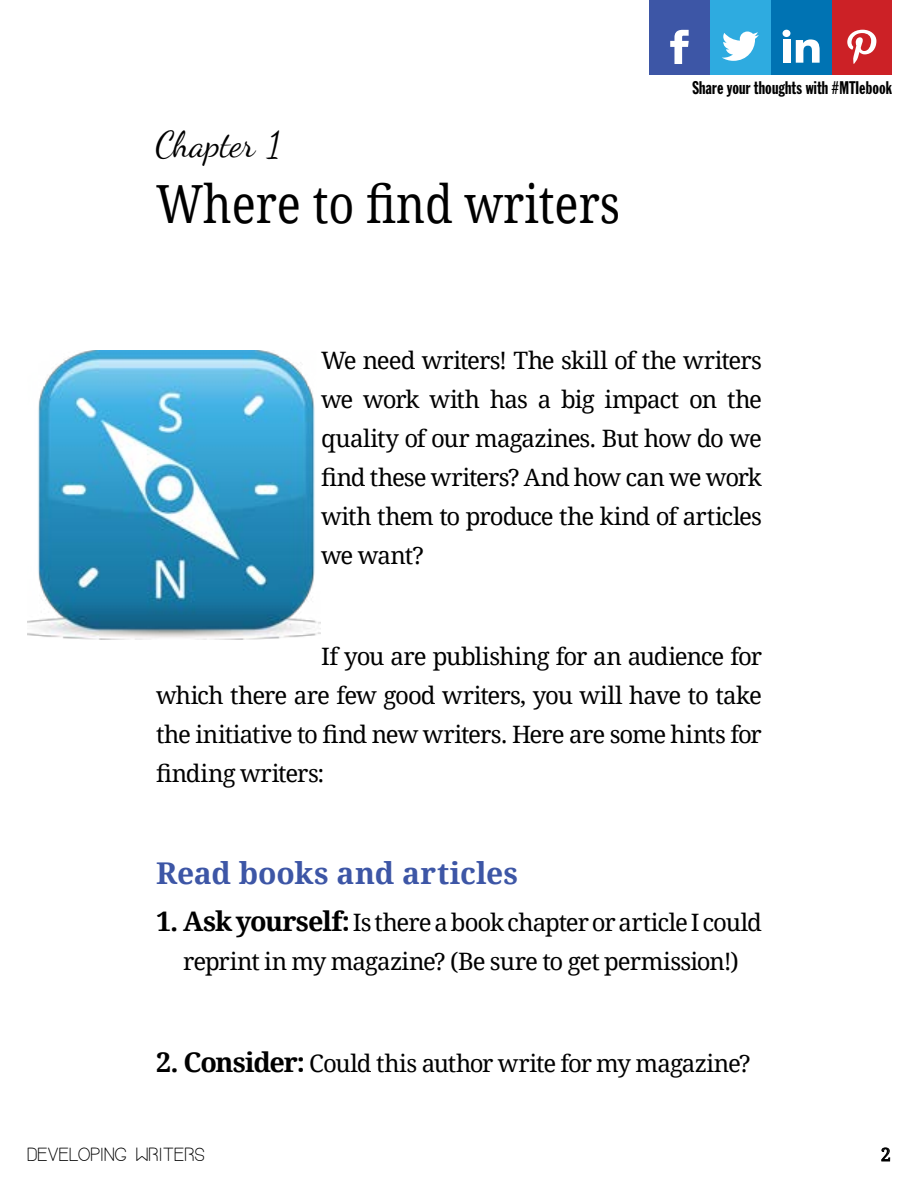
<style>
.page{position:relative;width:918px;height:1188px;background:#fff}
.page>*{position:absolute;margin:0;border:0;box-sizing:border-box;transform-origin:0 0}
.t1{font:52.65px "Droid Serif";color:#000;scale:.85 1}
.t2{font:36px "Dancing Script OT";color:#000}
.t3{font:700 30px "Droid Serif";color:#3d56a6}
.t4{font:24px/39px "Droid Serif";letter-spacing:-.04em;color:#000;text-align:justify}
.t5{font:18px "Franklin Gothic Extra Cond";letter-spacing:.01em;color:#000}
.t6{font:18px "Bavro";color:#000}
.t7{font:18px "Droid Serif";color:#000}
.s1{font-weight:700;font-size:27px}
</style>
<div class="page">
<svg style="left:881px;top:1147px;width:9px;height:15px"></svg>
<div style="left:831px;top:0;width:61px;height:75px;background:#cc2126"></div>
<div style="left:771px;top:0;width:60px;height:75px;background:#0073b3"></div>
<div style="left:710px;top:0;width:61px;height:75px;background:#2eabe0"></div>
<div style="left:649px;top:0;width:61px;height:75px;background:#3d56a6"></div>
<svg style="left:670px;top:30px;width:19px;height:34px"></svg>
<svg style="left:722px;top:32px;width:37px;height:29px"></svg>
<div style="left:783px;top:39px;width:7px;height:24px;background:#fff"></div>
<div style="left:783px;top:30px;width:7px;height:7px;background:#fff;border-radius:50%"></div>
<svg style="left:796px;top:39px;width:24px;height:24px"></svg>
<svg style="left:847px;top:30px;width:29px;height:34px"></svg>
<img style="left:27px;top:350px;width:294px;height:289px">
<h2 class="t2" style="left:156px;top:123px;width:126px">Chapter 1</h2>
<h1 class="t1" style="left:156px;top:168px;width:548px">Where to find writers</h1>
<p class="t5" style="left:692px;top:78px;width:201px">Share your thoughts with #MTIebook</p>
<p class="t4" style="left:321px;top:340px;width:443px">We need writers! The skill of the writers we work with has a big impact on the quality of our magazines. But how do we find these writers? And how can we work with them to produce the kind of articles we want?</p>
<p class="t4" style="left:156px;top:637px;width:608px;text-indent:165px">If you are publishing for an audience for which there are few good writers, you will have to take the initiative to find new writers. Here are some hints for finding writers:</p>
<p class="t3" style="left:156px;top:852px;width:364px">Read books and articles</p>
<p class="t4" style="left:156px;top:903px;width:607px;text-align:center"><span class="s1">1. Ask yourself:</span>Is there a book chapter or article I could reprint in my magazine? (Be sure to get permission!)</p>
<p class="t4" style="left:156px;top:1043px;width:596px"><span class="s1">2. Consider:</span> Could this author write for my magazine?</p>
<p class="t6" style="left:27px;top:1144px;width:179px">DEVELOPING WRITERS</p>
<p class="t7" style="left:881px;top:1142px;width:12px">2</p>
</div>
